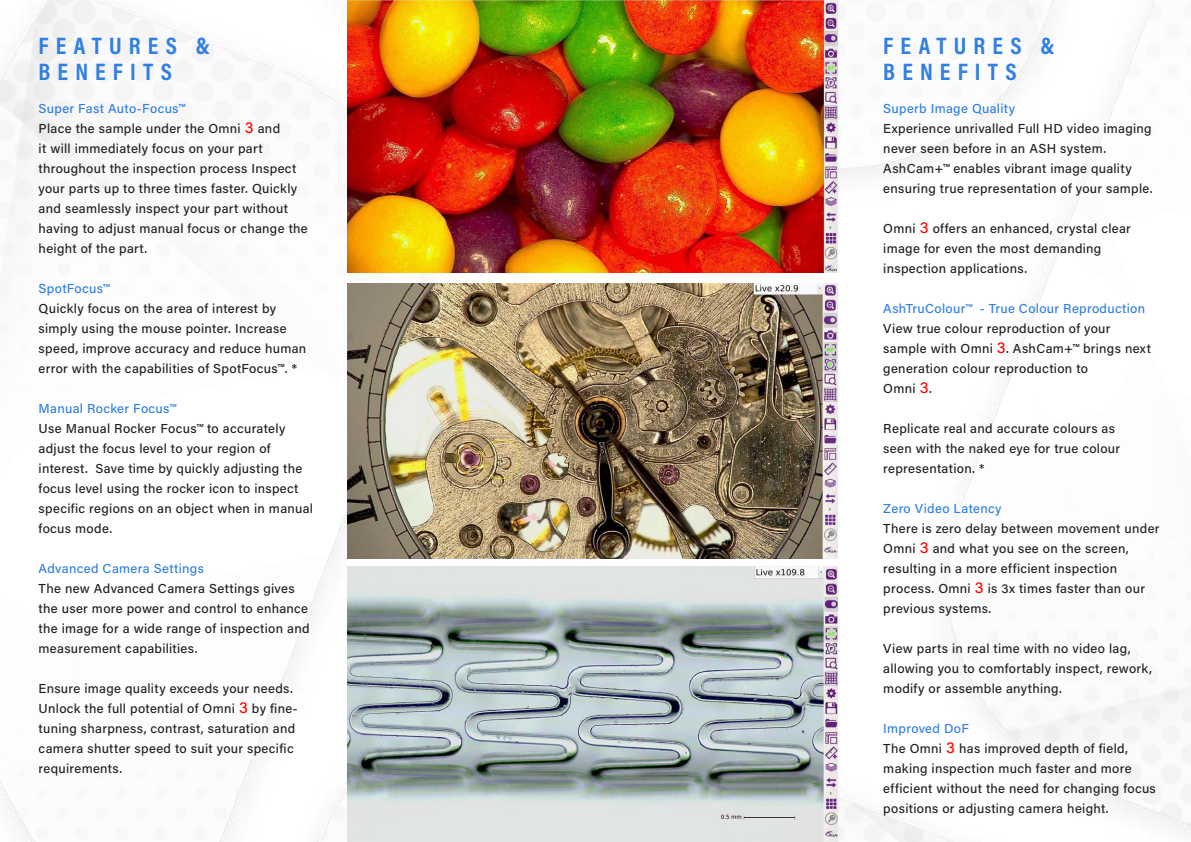
<style>
.page{position:relative;width:1191px;height:842px;background:#fff}
.page>*{position:absolute;margin:0;border:0;box-sizing:border-box;transform-origin:0 0}
.t1{font:700 24px/25px "Acumin Pro Cond";letter-spacing:.3em;color:#307fe1}
.t2{font:500 13px/20px "Acumin Pro";letter-spacing:.025em;color:#231f20}
.t3{font:500 13px "Acumin Pro";letter-spacing:.025em;color:#307fe1}
.s1{color:#307fe1}
.s2{font-size:16px;color:#ff0600}
</style>
<div class="page">
<img style="left:0;top:0;width:1191px;height:842px">
<img style="left:347px;top:0;width:491px;height:272px">
<img style="left:347px;top:283px;width:491px;height:276px">
<img style="left:347px;top:567px;width:491px;height:275px">
<h1 class="t1" style="left:39px;top:33px;width:173px">FEATURES &amp;<br>BENEFITS</h1>
<p class="t2" style="left:39px;top:97px;width:271px"><span class="s1">Super Fast Auto-Focus™<br></span>Place the sample under the Omni <span class="s2">3</span> and<br>it will immediately focus on your part throughout the inspection process Inspect your parts up to three times faster. Quickly and seamlessly inspect your part without having to adjust manual focus or change the height of the part.</p>
<p class="t3" style="left:39px;top:279px;width:73px">SpotFocus™</p>
<p class="t2" style="left:39px;top:297px;width:269px">Quickly focus on the area of interest by simply using the mouse pointer. Increase speed, improve accuracy and reduce human error with the capabilities of SpotFocus™. *</p>
<p class="t3" style="left:39px;top:399px;width:139px">Manual Rocker Focus™</p>
<p class="t2" style="left:39px;top:417px;width:276px">Use Manual Rocker Focus™ to accurately adjust the focus level to your region of interest. Save time by quickly adjusting the focus level using the rocker icon to inspect specific regions on an object when in manual focus mode.</p>
<p class="t3" style="left:39px;top:559px;width:167px">Advanced Camera Settings</p>
<p class="t2" style="left:39px;top:577px;width:272px">The new Advanced Camera Settings gives the user more power and control to enhance the image for a wide range of inspection and measurement capabilities.</p>
<p class="t2" style="left:39px;top:677px;width:261px">Ensure image quality exceeds your needs.<br>Unlock the full potential of Omni <span class="s2">3</span> by fine&shy;tuning sharpness, contrast, saturation and camera shutter speed to suit your specific requirements.</p>
<h1 class="t1" style="left:883px;top:33px;width:173px">FEATURES &amp;<br>BENEFITS</h1>
<p class="t3" style="left:883px;top:99px;width:133px">Superb Image Quality</p>
<p class="t2" style="left:883px;top:117px;width:271px">Experience unrivalled Full HD video imaging never seen before in an ASH system.<br>AshCam+™ enables vibrant image quality ensuring true representation of your sample.</p>
<p class="t2" style="left:883px;top:217px;width:249px">Omni <span class="s2">3</span> offers an enhanced, crystal clear image for even the most demanding inspection applications.</p>
<p class="t3" style="left:883px;top:299px;width:263px">AshTruColour™ - True Colour Reproduction</p>
<p class="t2" style="left:883px;top:317px;width:269px">View true colour reproduction of your sample with Omni <span class="s2">3</span>. AshCam+™ brings next generation colour reproduction to<br>Omni <span class="s2">3</span>.</p>
<p class="t2" style="left:883px;top:417px;width:238px">Replicate real and accurate colours as seen with the naked eye for true colour representation. *</p>
<p class="t3" style="left:883px;top:499px;width:120px">Zero Video Latency</p>
<p class="t2" style="left:883px;top:517px;width:278px">There is zero delay between movement under Omni <span class="s2">3</span> and what you see on the screen, resulting in a more efficient inspection process. Omni <span class="s2">3</span> is 3x times faster than our previous systems.</p>
<p class="t2" style="left:883px;top:637px;width:270px">View parts in real time with no video lag, allowing you to comfortably inspect, rework, modify or assemble anything.</p>
<p class="t2" style="left:883px;top:717px;width:274px"><span class="s1">Improved DoF<br></span>The Omni <span class="s2">3</span> has improved depth of field, making inspection much faster and more efficient without the need for changing focus positions or adjusting camera height.</p>
</div>
